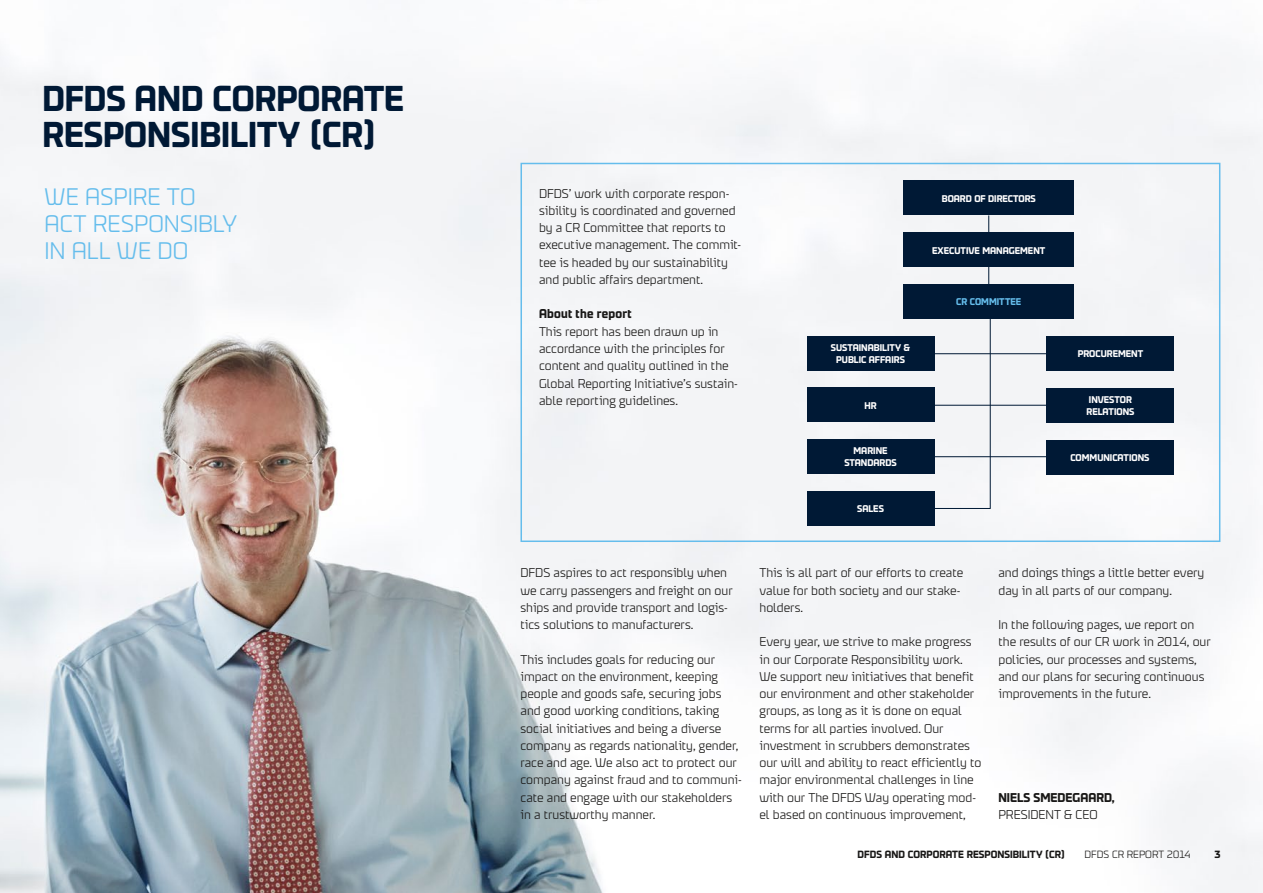
<style>
.page{position:relative;width:1263px;height:893px;background:#fff}
.page>*{position:absolute;margin:0;border:0;box-sizing:border-box;transform-origin:0 0}
.t1{font:700 36px "DFDS";color:#001935}
.t2{font:300 24px/27px "DFDS";color:#65bdec}
.t3{font:300 12.75px/17.2px "DFDS";color:#181716}
.t4{font:700 12.75px "DFDS";color:#181716}
.t5{font:700 10.5px "DFDS";letter-spacing:.005em;color:#181716}
.t6{font:300 10.5px "DFDS";letter-spacing:.005em;color:#181716}
.t7{font:700 9.75px/12px "DFDS";color:#fff}
.t8{font:700 9.75px "DFDS";color:#65bdec}
</style>
<div class="page">
<img style="left:0;top:53px;width:1263px;height:840px">
<div style="left:520px;top:163px;width:700px;height:379px;border:2px solid #65bdec"></div>
<div style="left:904px;top:180px;width:170px;height:35px;background:#001935"></div>
<div style="left:904px;top:233px;width:170px;height:34px;background:#001935"></div>
<div style="left:904px;top:284px;width:170px;height:35px;background:#001935"></div>
<svg style="left:988px;top:215px;width:1px;height:18px"></svg>
<svg style="left:988px;top:267px;width:1px;height:17px"></svg>
<hr style="left:918px;top:405px;width:145px;height:1px;background:#001935">
<hr style="left:917px;top:456px;width:145px;height:1px;background:#001935">
<hr style="left:918px;top:508px;width:72px;height:1px;background:#001935">
<hr style="left:934px;top:353px;width:124px;height:1px;background:#001935">
<hr style="left:990px;top:308px;width:1px;height:201px;background:#001935">
<div style="left:1047px;top:336px;width:127px;height:35px;background:#001935"></div>
<div style="left:1047px;top:388px;width:127px;height:35px;background:#001935"></div>
<div style="left:1046px;top:440px;width:128px;height:35px;background:#001935"></div>
<div style="left:807px;top:336px;width:127px;height:35px;background:#001935"></div>
<div style="left:807px;top:388px;width:127px;height:34px;background:#001935"></div>
<div style="left:807px;top:439px;width:127px;height:35px;background:#001935"></div>
<div style="left:807px;top:491px;width:127px;height:35px;background:#001935"></div>
<h1 class="t1" style="left:42px;top:78px;width:213px">DFDS AND CORPOR</h1>
<h1 class="t1" style="left:342px;top:78px;width:43px">ATE</h1>
<h1 class="t1" style="left:42px;top:114px;width:22px">RESPONS</h1>
<h1 class="t1" style="left:190px;top:114px;width:187px">IBILITY (CR)</h1>
<h2 class="t2" style="left:45px;top:183px;width:194px">WE ASPIRE TO<br>ACT RESPONSIBLY<br>IN ALL WE DO</h2>
<p class="t3" style="left:539px;top:185px;width:204px">DFDS’ work with corporate respon&shy;sibility is coordinated and governed by a CR Committee that reports to executive management. The commit&shy;tee is headed by our sustainability and public affairs department.</p>
<p class="t4" style="left:539px;top:307px;width:94px">ABOUT THE REPORT</p>
<p class="t3" style="left:539px;top:323px;width:200px">This report has been drawn up in accordance with the principles for content and quality outlined in the Global Reporting Initiative’s sustain&shy;able reporting guidelines.</p>
<p class="t7" style="left:836px;top:342px;width:76px;text-indent:-5px">SUSTAINABILITY &amp;<br>PUBLIC AFFAIRS</p>
<p class="t7" style="left:864px;top:399px;width:13px">HR</p>
<p class="t7" style="left:844px;top:445px;width:53px;text-indent:9px">MARINE<br>STANDARDS</p>
<p class="t7" style="left:857px;top:503px;width:23px">SALES</p>
<p class="t7" style="left:942px;top:192px;width:78px">BOARD OF DIRECTORS</p>
<p class="t7" style="left:932px;top:244px;width:103px">EXECUTIVE MANAGEMENT</p>
<p class="t8" style="left:956px;top:296px;width:50px">CR COMMITTEE</p>
<p class="t7" style="left:1078px;top:348px;width:55px">PROCUREMENT</p>
<p class="t7" style="left:1086px;top:394px;width:37px">INVESTOR<br>RELATIONS</p>
<p class="t7" style="left:1070px;top:452px;width:68px">COMMUNICATIONS</p>
<p class="t3" style="left:520px;top:564px;width:214px">DFDS aspires to act responsibly when we carry passengers and freight on our ships and provide transport and logis&shy;tics solutions to manufacturers.</p>
<p class="t3" style="left:520px;top:650px;width:223px">This includes goals for reducing our impact on the environment, keeping people and goods safe, securing jobs and good working conditions, taking social initiatives and being a diverse company as regards nationality, gender, race and age. We also act to protect our company against fraud and to communi&shy;cate and engage with our stakeholders in a trustworthy manner.</p>
<p class="t3" style="left:759px;top:564px;width:205px">This is all part of our efforts to create value for both society and our stake&shy;holders.</p>
<p class="t3" style="left:759px;top:633px;width:223px">Every year, we strive to make progress in our Corporate Responsibility work.<br>We support new initiatives that benefit our environment and other stakeholder groups, as long as it is done on equal terms for all parties involved. Our investment in scrubbers demonstrates our will and ability to react efficiently to major environmental challenges in line with our The DFDS Way operating mod&shy;el based on continuous improvement,</p>
<p class="t3" style="left:998px;top:564px;width:207px">and doings things a little better every day in all parts of our company.</p>
<p class="t3" style="left:998px;top:616px;width:214px">In the following pages, we report on the results of our CR work in 2014, our policies, our processes and systems, and our plans for securing continuous improvements in the future.</p>
<p class="t4" style="left:998px;top:790px;width:118px">NIELS SMEDEGAARD,</p>
<p class="t3" style="left:998px;top:806px;width:101px">PRESIDENT &amp; CEO</p>
<p class="t5" style="left:857px;top:849px;width:158px">DFDS AND CORPORATE RESPONSIBILI</p>
<p class="t5" style="left:1030px;top:849px;width:37px">TY (CR)</p>
<p class="t6" style="left:1084px;top:849px;width:108px">DFDS CR REPORT 2014</p>
<p class="t5" style="left:1214px;top:849px;width:8px">3</p>
</div>
